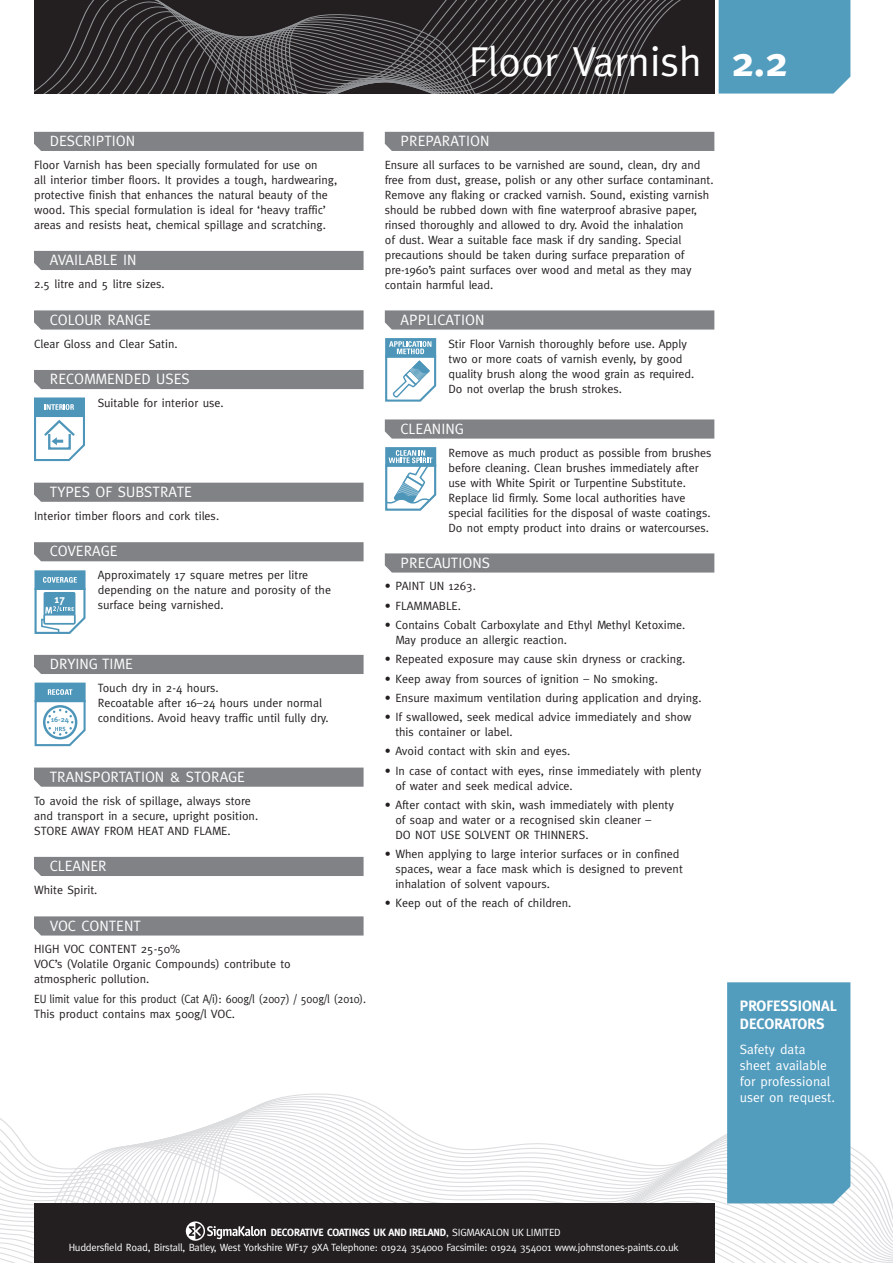
<style>
.page{position:relative;width:893px;height:1263px;background:#fff}
.page>*{position:absolute;margin:0;border:0;box-sizing:border-box;transform-origin:0 0}
.t1{font:42px "Meta";color:#fff}
.t2{font:700 42px "Meta";color:#fff}
.t3{font:15px "Meta";color:#fff}
.t4{font:700 15px/18px "Meta";color:#fff}
.t5{font:13.5px/16.2px "Meta";color:#fff}
.t6{font:12px/15px "Meta";color:#231f20}
.t7{font:12px/15px "Meta";color:#231f20;scale:.92 1}
.t8{font:700 11.25px "Meta";color:#fff}
.t9{font:10.5px/15px "Meta";letter-spacing:-.02em;color:#fff}
.t10{font:700 7.5px "Meta";color:#529cbe}
.s1{font-weight:700}
</style>
<div class="page">
<svg style="left:0;top:999px;width:893px;height:264px"></svg>
<svg style="left:34px;top:0;width:680px;height:94px;background:#353233"></svg>
<div style="left:719px;top:0;width:131px;height:94px;background:#529cbe"></div>
<div style="left:727px;top:982px;width:123px;height:221px;background:#529cbe"></div>
<div style="left:385px;top:553px;width:329px;height:19px;background:#808285"></div>
<div style="left:34px;top:916px;width:330px;height:19px;background:#808285"></div>
<div style="left:34px;top:857px;width:330px;height:19px;background:#808285"></div>
<svg style="left:34px;top:767px;width:330px;height:20px;background:#86878a"></svg>
<div style="left:34px;top:655px;width:330px;height:19px;background:#808285"></div>
<div style="left:34px;top:542px;width:330px;height:19px;background:#808285"></div>
<svg style="left:385px;top:310px;width:329px;height:20px;background:#85878a"></svg>
<svg style="left:385px;top:419px;width:329px;height:20px;background:#85878a"></svg>
<svg style="left:34px;top:310px;width:330px;height:20px;background:#86878a"></svg>
<div style="left:34px;top:251px;width:330px;height:19px;background:#808285"></div>
<div style="left:34px;top:483px;width:330px;height:19px;background:#808285"></div>
<div style="left:34px;top:370px;width:330px;height:19px;background:#808285"></div>
<div style="left:34px;top:132px;width:330px;height:19px;background:#808285"></div>
<div style="left:385px;top:132px;width:329px;height:19px;background:#808285"></div>
<div style="left:35px;top:398px;width:49px;height:18px;background:#4e96b9"></div>
<svg style="left:34px;top:404px;width:51px;height:57px"></svg>
<div style="left:36px;top:571px;width:48px;height:18px;background:#4e96b9"></div>
<div style="left:35px;top:570px;width:50px;height:20px;border:2px solid #4e96b9"></div>
<svg style="left:34px;top:577px;width:51px;height:57px"></svg>
<div style="left:385px;top:338px;width:51px;height:20px;border:2px solid #4e96b9"></div>
<svg style="left:385px;top:341px;width:51px;height:61px"></svg>
<div style="left:385px;top:447px;width:51px;height:20px;border:2px solid #4e96b9"></div>
<svg style="left:385px;top:450px;width:51px;height:61px"></svg>
<div style="left:36px;top:684px;width:49px;height:17px;background:#4e96b9"></div>
<div style="left:35px;top:683px;width:50px;height:19px;border:2px solid #4e96b9"></div>
<svg style="left:34px;top:689px;width:51px;height:57px"></svg>
<div style="left:34px;top:1203px;width:680px;height:60px;background:#231f20"></div>
<svg style="left:186px;top:1221px;width:80px;height:20px"></svg>
<h1 class="t1" style="left:469px;top:36px;width:234px">Floor Varnish</h1>
<h1 class="t2" style="left:731px;top:36px;width:58px">2.2</h1>
<p class="t3" style="left:50px;top:132px;width:87px">DESCRIPTION</p>
<p class="t6" style="left:34px;top:157px;width:305px">Floor Varnish has been specially formulated for use on<br>all interior timber floors. It provides a tough, hardwearing, protective finish that enhances the natural beauty of the wood. This special formulation is ideal for ‘heavy traffic’ areas and resists heat, chemical spillage and scratching.</p>
<p class="t3" style="left:50px;top:251px;width:88px">AVAILABLE IN</p>
<p class="t6" style="left:34px;top:276px;width:132px">2.5 litre and 5 litre sizes.</p>
<p class="t3" style="left:50px;top:311px;width:103px">COLOUR RANGE</p>
<p class="t6" style="left:34px;top:336px;width:145px">Clear Gloss and Clear Satin.</p>
<p class="t3" style="left:50px;top:370px;width:142px">RECOMMENDED USES</p>
<p class="t6" style="left:98px;top:395px;width:127px">Suitable for interior use.</p>
<p class="t3" style="left:50px;top:483px;width:144px">TYPES OF SUBSTRATE</p>
<p class="t6" style="left:34px;top:508px;width:187px">Interior timber floors and cork tiles.</p>
<p class="t3" style="left:50px;top:542px;width:69px">COVERAGE</p>
<p class="t6" style="left:98px;top:568px;width:235px">Approximately 17 square metres per litre depending on the nature and porosity of the surface being varnished.</p>
<p class="t8" style="left:54px;top:593px;width:13px">17</p>
<p class="t3" style="left:50px;top:655px;width:85px">DRYING TIME</p>
<p class="t6" style="left:98px;top:680px;width:232px">Touch dry in 2-4 hours.<br>Recoatable after 16–24 hours under normal conditions. Avoid heavy traffic until fully dry.</p>
<p class="t10" style="left:51px;top:715px;width:19px">16-24</p>
<p class="t3" style="left:50px;top:768px;width:197px">TRANSPORTATION &amp; STORAGE</p>
<p class="t6" style="left:34px;top:793px;width:226px">To avoid the risk of spillage, always store and transport in a secure, upright position.<br>STORE AWAY FROM HEAT AND FLAME.</p>
<p class="t3" style="left:50px;top:857px;width:59px">CLEANER</p>
<p class="t6" style="left:34px;top:882px;width:65px">White Spirit.</p>
<p class="t3" style="left:50px;top:917px;width:93px">VOC CONTENT</p>
<p class="t6" style="left:34px;top:942px;width:258px">HIGH VOC CONTENT 25-50%<br>VOC’s (Volatile Organic Compounds) contribute to atmospheric pollution.</p>
<p class="t7" style="left:34px;top:991px;width:362px">EU limit value for this product (Cat A/i): 600g/l (2007) / 500g/l (2010).<br>This product contains max 500g/l VOC.</p>
<p class="t3" style="left:401px;top:132px;width:90px">PREPARATION</p>
<p class="t6" style="left:385px;top:157px;width:330px">Ensure all surfaces to be varnished are sound, clean, dry and free from dust, grease, polish or any other surface contaminant.<br>Remove any flaking or cracked varnish. Sound, existing varnish should be rubbed down with fine waterproof abrasive paper, rinsed thoroughly and allowed to dry. Avoid the inhalation<br>of dust. Wear a suitable face mask if dry sanding. Special precautions should be taken during surface preparation of pre-1960’s paint surfaces over wood and metal as they may contain harmful lead.</p>
<p class="t3" style="left:401px;top:311px;width:85px">APPLICATION</p>
<p class="t6" style="left:449px;top:336px;width:247px">Stir Floor Varnish thoroughly before use. Apply two or more coats of varnish evenly, by good quality brush along the wood grain as required.<br>Do not overlap the brush strokes.</p>
<p class="t3" style="left:401px;top:420px;width:65px">CLEANING</p>
<p class="t6" style="left:449px;top:445px;width:264px">Remove as much product as possible from brushes before cleaning. Clean brushes immediately after use with White Spirit or Turpentine Substitute.<br>Replace lid firmly. Some local authorities have special facilities for the disposal of waste coatings.<br>Do not empty product into drains or watercourses.</p>
<p class="t3" style="left:401px;top:554px;width:91px">PRECAUTIONS</p>
<p class="t6" style="left:385px;top:579px;width:93px">• PAINT UN 1263.</p>
<p class="t6" style="left:385px;top:598px;width:78px">• FLAMMABLE.</p>
<p class="t6" style="left:395px;top:617px;width:291px;text-indent:-10px">• Contains Cobalt Carboxylate and Ethyl Methyl Ketoxime.<br>May produce an allergic reaction.</p>
<p class="t6" style="left:385px;top:652px;width:302px">• Repeated exposure may cause skin dryness or cracking.</p>
<p class="t6" style="left:385px;top:671px;width:275px">• Keep away from sources of ignition – No smoking.</p>
<p class="t6" style="left:385px;top:690px;width:318px">• Ensure maximum ventilation during application and drying.</p>
<p class="t6" style="left:395px;top:709px;width:298px;text-indent:-10px">• If swallowed, seek medical advice immediately and show this container or label.</p>
<p class="t6" style="left:385px;top:744px;width:187px">• Avoid contact with skin and eyes.</p>
<p class="t6" style="left:395px;top:763px;width:307px;text-indent:-10px">• In case of contact with eyes, rinse immediately with plenty of water and seek medical advice.</p>
<p class="t6" style="left:395px;top:797px;width:280px;text-indent:-10px">• After contact with skin, wash immediately with plenty of soap and water or a recognised skin cleaner –<br>DO NOT USE SOLVENT OR THINNERS.</p>
<p class="t6" style="left:395px;top:846px;width:289px;text-indent:-10px">• When applying to large interior surfaces or in confined spaces, wear a face mask which is designed to prevent inhalation of solvent vapours.</p>
<p class="t6" style="left:385px;top:896px;width:188px">• Keep out of the reach of children.</p>
<p class="t4" style="left:740px;top:996px;width:99px">PROFESSIONAL<br>DECORATORS</p>
<p class="t5" style="left:740px;top:1041px;width:97px">Safety data sheet available for professional user on request.</p>
<p class="t9" style="left:69px;top:1225px;width:611px;text-indent:202px"><span class="s1">DECORATIVE COATINGS UK AND IRELAND</span>, SIGMAKALON UK LIMITED<br>Huddersfield Road, Birstall, Batley, West Yorkshire WF17 9XA Telephone: 01924 354000 Facsimile: 01924 354001 www.johnstones-paints.co.uk</p>
</div>
